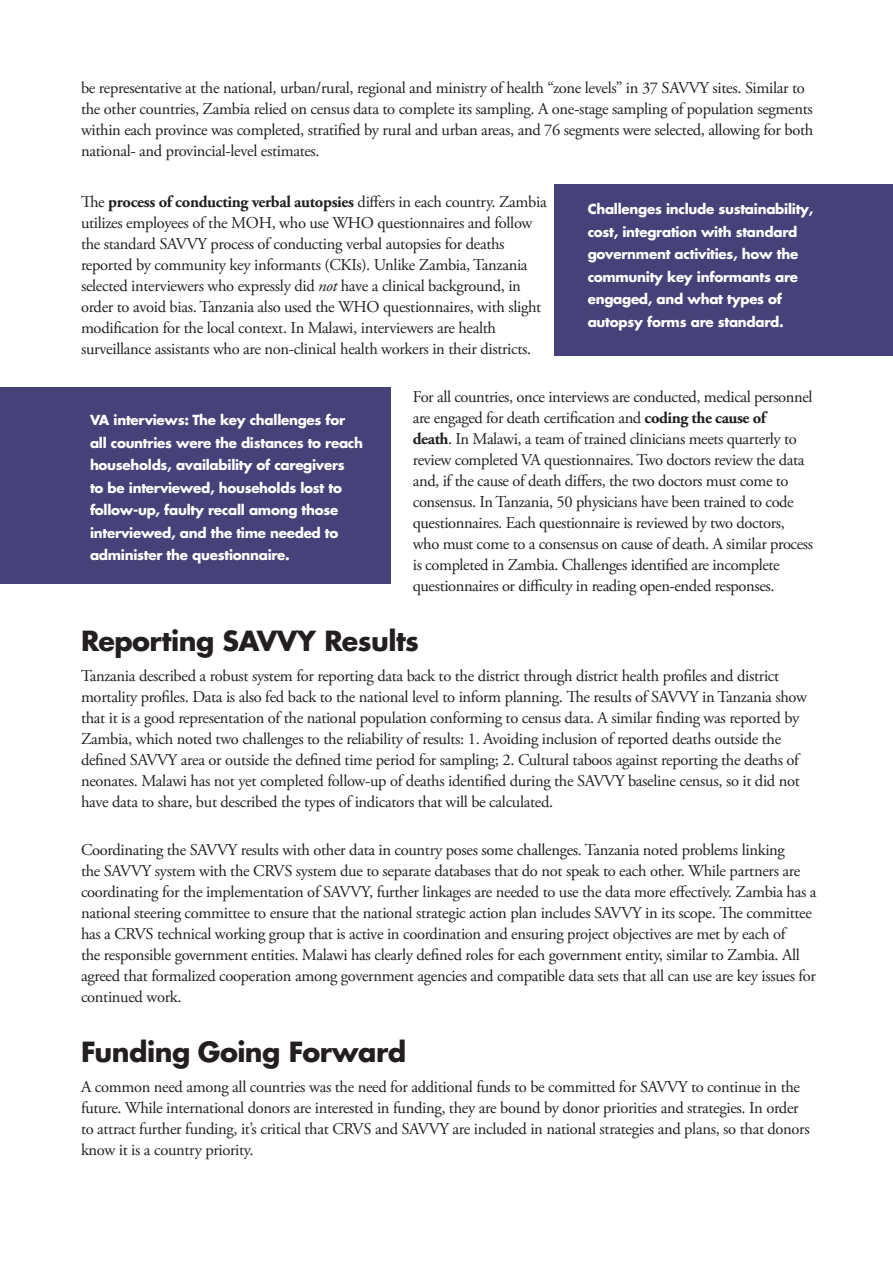
<style>
.page{position:relative;width:893px;height:1263px;background:#fff}
.page>*{position:absolute;margin:0;border:0;box-sizing:border-box;transform-origin:0 0}
.Heading_2{font:700 27px "Futura LT Pro";letter-spacing:-.02em;color:#231f20}
.t1{font:16.5px/21px "Adobe Garamond Pro";letter-spacing:-.02em;color:#231f20}
.t2{font:700 13.5px/22.5px "Futura LT Pro";letter-spacing:-.02em;color:#fff}
.s1{font-weight:700}
.s2{font-style:italic}
</style>
<div class="page">
<div style="left:554px;top:185px;width:339px;height:171px;background:#47417a"></div>
<div style="left:0;top:387px;width:391px;height:196px;background:#47417a"></div>
<hr style="left:892px;top:959px;width:1px;height:91px;background:#47417a">
<p class="t1" style="left:81px;top:78px;width:734px">be representative at the national, urban/rural, regional and ministry of health “zone levels” in 37 SAVVY sites. Similar to the other countries, Zambia relied on census data to complete its sampling. A one-stage sampling of population segments within each province was completed, stratified by rural and urban areas, and 76 segments were selected, allowing for both national- and provincial-level estimates.</p>
<p class="t1" style="left:81px;top:192px;width:467px">The <span class="s1">process of conducting verbal autopsies</span> differs in each country. Zambia utilizes employees of the MOH, who use WHO questionnaires and follow the standard SAVVY process of conducting verbal autopsies for deaths reported by community key informants (CKIs). Unlike Zambia, Tanzania selected interviewers who expressly did <span class="s2">not</span> have a clinical background, in order to avoid bias. Tanzania also used the WHO questionnaires, with slight modification for the local context. In Malawi, interviewers are health surveillance assistants who are non-clinical health workers in their districts.</p>
<p class="t1" style="left:413px;top:387px;width:402px">For all countries, once interviews are conducted, medical personnel are engaged for death certification and <span class="s1">coding the cause of<br>death</span>. In Malawi, a team of trained clinicians meets quarterly to review completed VA questionnaires. Two doctors review the data and, if the cause of death differs, the two doctors must come to consensus. In Tanzania, 50 physicians have been trained to code questionnaires. Each questionnaire is reviewed by two doctors, who must come to a consensus on cause of death. A similar process is completed in Zambia. Challenges identified are incomplete questionnaires or difficulty in reading open-ended responses.</p>
<p class="Heading_2" style="left:81px;top:620px;width:340px">Reporting SAVVY Results</p>
<p class="t1" style="left:81px;top:666px;width:727px">Tanzania described a robust system for reporting data back to the district through district health profiles and district mortality profiles. Data is also fed back to the national level to inform planning. The results of SAVVY in Tanzania show that it is a good representation of the national population conforming to census data. A similar finding was reported by Zambia, which noted two challenges to the reliability of results: 1. Avoiding inclusion of reported deaths outside the defined SAVVY area or outside the defined time period for sampling; 2. Cultural taboos against reporting the deaths of neonates. Malawi has not yet completed follow-up of deaths identified during the SAVVY baseline census, so it did not have data to share, but described the types of indicators that will be calculated.</p>
<p class="t1" style="left:81px;top:840px;width:737px">Coordinating the SAVVY results with other data in country poses some challenges. Tanzania noted problems linking<br>the SAVVY system with the CRVS system due to separate databases that do not speak to each other. While partners are coordinating for the implementation of SAVVY, further linkages are needed to use the data more effectively. Zambia has a national steering committee to ensure that the national strategic action plan includes SAVVY in its scope. The committee has a CRVS technical working group that is active in coordination and ensuring project objectives are met by each of<br>the responsible government entities. Malawi has clearly defined roles for each government entity, similar to Zambia. All agreed that formalized cooperation among government agencies and compatible data sets that all can use are key issues for continued work.</p>
<p class="Heading_2" style="left:81px;top:1031px;width:327px">Funding Going Forward</p>
<p class="t1" style="left:81px;top:1077px;width:730px">A common need among all countries was the need for additional funds to be committed for SAVVY to continue in the future. While international donors are interested in funding, they are bound by donor priorities and strategies. In order to attract further funding, it’s critical that CRVS and SAVVY are included in national strategies and plans, so that donors know it is a country priority.</p>
<p class="t2" style="left:588px;top:197px;width:227px">Challenges include sustainability, cost, integration with standard government activities, how the community key informants are engaged, and what types of autopsy forms are standard.</p>
<p class="t2" style="left:90px;top:408px;width:275px">VA interviews: The key challenges for all countries were the distances to reach households, availability of caregivers<br>to be interviewed, households lost to follow-up, faulty recall among those interviewed, and the time needed to administer the questionnaire.</p>
</div>
